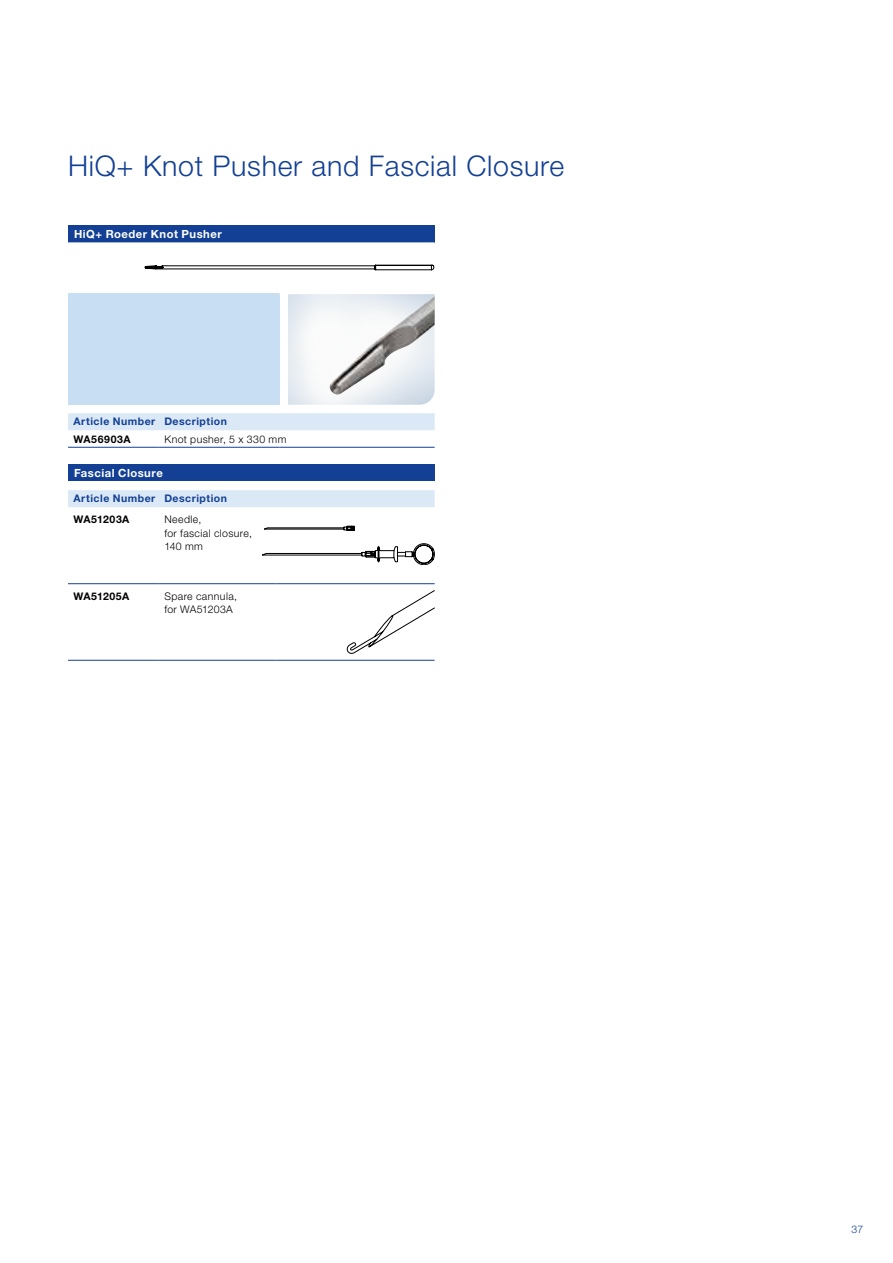
<style>
.page{position:relative;width:893px;height:1263px;background:#fff}
.page>*{position:absolute;margin:0;border:0;box-sizing:border-box;transform-origin:0 0}
.t1{font:300 28.5px "Helvetica Neue LT Pro";letter-spacing:.025em;color:#134094}
.t2{font:700 11.25px "Helvetica Neue LT Pro";letter-spacing:.045em;color:#fff}
.t3{font:300 10.5px/13.5px "Helvetica Neue LT Pro";letter-spacing:.04em;color:#000}
.t4{font:700 10.5px "Helvetica Neue LT Pro";letter-spacing:.05em;color:#134094}
.t5{font:700 10.5px "Helvetica Neue LT Pro";letter-spacing:.045em;color:#000}
.t6{font:300 10.5px "Helvetica Neue LT Pro";color:#134094}
</style>
<div class="page">
<div style="left:68px;top:225px;width:367px;height:17px;background:#134094"></div>
<svg style="left:68px;top:242px;width:367px;height:163px"></svg>
<div style="left:68px;top:293px;width:211px;height:112px;background:#c8def3"></div>
<div style="left:68px;top:413px;width:367px;height:17px;background:#dbe9f7"></div>
<hr style="left:68px;top:447px;width:91px;height:1px;background:#134094">
<hr style="left:279px;top:293px;width:156px;height:1px;background:#fff">
<hr style="left:159px;top:447px;width:120px;height:1px;background:#134094">
<hr style="left:279px;top:447px;width:156px;height:1px;background:#134094">
<svg style="left:145px;top:265px;width:289px;height:5px"></svg>
<img style="left:288px;top:294px;width:147px;height:111px">
<img style="left:330px;top:296px;width:105px;height:99px">
<div style="left:68px;top:465px;width:367px;height:17px;background:#134094"></div>
<div style="left:68px;top:490px;width:367px;height:17px;background:#dbe9f7"></div>
<hr style="left:68px;top:583px;width:91px;height:1px;background:#134094">
<hr style="left:159px;top:583px;width:116px;height:1px;background:#134094">
<hr style="left:275px;top:583px;width:160px;height:1px;background:#134094">
<hr style="left:68px;top:660px;width:91px;height:1px;background:#134094">
<hr style="left:159px;top:660px;width:116px;height:1px;background:#134094">
<hr style="left:275px;top:660px;width:160px;height:1px;background:#134094">
<svg style="left:262px;top:543px;width:173px;height:22px"></svg>
<svg style="left:264px;top:526px;width:91px;height:5px"></svg>
<svg style="left:347px;top:590px;width:88px;height:64px"></svg>
<h1 class="t1" style="left:68px;top:149px;width:498px">HiQ+ Knot Pusher and Fascial Closure</h1>
<p class="t2" style="left:74px;top:227px;width:149px">HiQ+ Roeder Knot Pusher</p>
<p class="t4" style="left:74px;top:415px;width:155px">Article Number Description</p>
<p class="t5" style="left:74px;top:432px;width:59px">WA56903A</p>
<p class="t3" style="left:164px;top:432px;width:124px">Knot pusher, 5 x 330 mm</p>
<p class="t2" style="left:74px;top:466px;width:90px">Fascial Closure</p>
<p class="t4" style="left:74px;top:492px;width:155px">Article Number Description</p>
<p class="t5" style="left:74px;top:513px;width:57px">WA51203A</p>
<p class="t3" style="left:164px;top:512px;width:89px">Needle,<br>for fascial closure,<br>140 mm</p>
<p class="t5" style="left:74px;top:589px;width:57px">WA51205A</p>
<p class="t3" style="left:164px;top:589px;width:74px">Spare cannula, for WA51203A</p>
<p class="t6" style="left:851px;top:1223px;width:13px">37</p>
</div>
